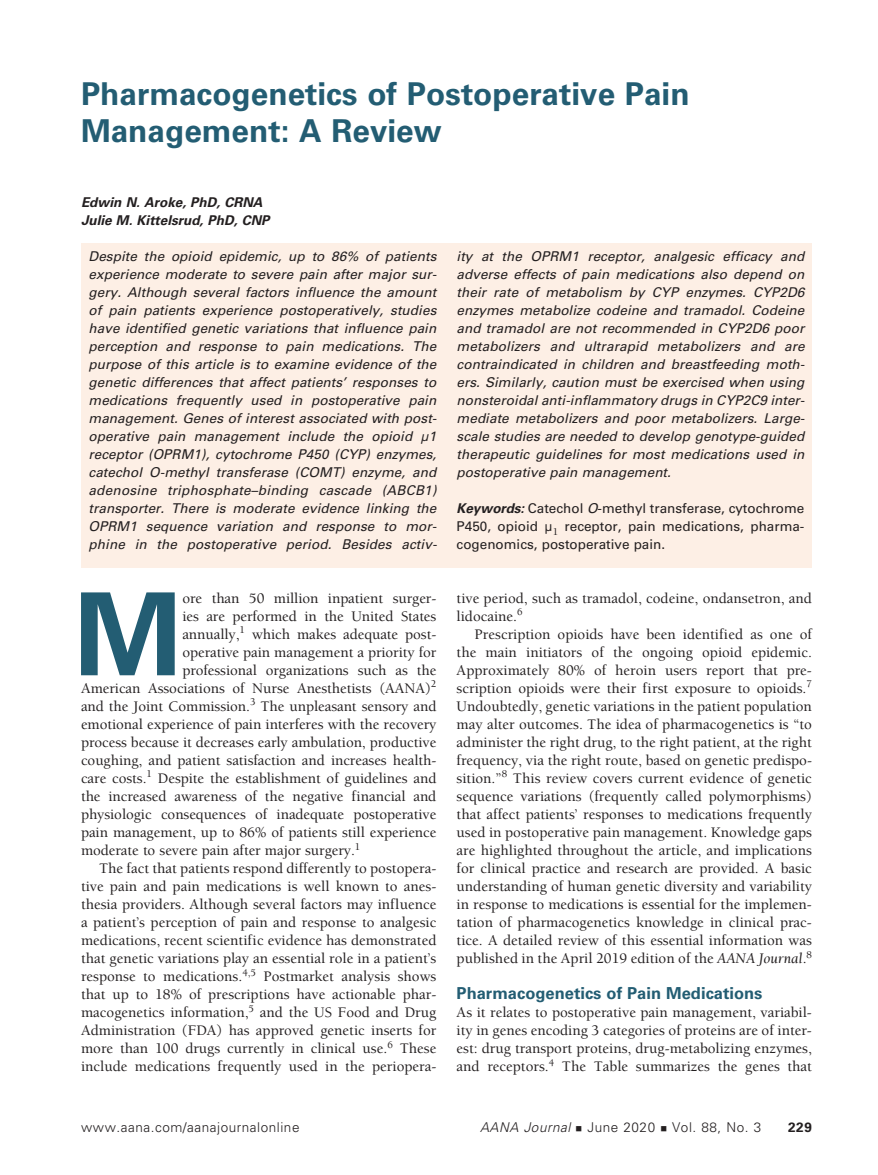
<style>
.page{position:relative;width:878px;height:1175px;background:#fff}
.page>*{position:absolute;margin:0;border:0;box-sizing:border-box;transform-origin:0 0}
.t1{font:700 114.6px "Univers";color:#235d73}
.t2{font:700 31.5px/37.5px "Univers";color:#235d73}
.t3{font:700 16.5px "Univers";color:#235d73}
.t4{font:500 15px/18px "Berkeley";color:#231f20;text-align:justify}
.t5{font:italic 13.5px/18px "Univers";letter-spacing:.005em;color:#231f20;text-align:justify}
.t6{font:13.5px/18px "Univers";color:#231f20;text-align:justify}
.t7{font:300 13.5px "Univers";letter-spacing:.04em;color:#231f20}
.t8{font:italic 700 13.5px/18px "Univers";color:#231f20}
.t9{font:700 13.5px "Univers";color:#231f20}
.s1{font-weight:700;font-style:italic}
.s2{font-style:italic}
.s3{font-weight:400;font-style:italic}
</style>
<div class="page">
<div style="left:81px;top:243px;width:731px;height:324px;background:#fdefe5"></div>
<h2 class="t2" style="left:81px;top:75px;width:610px">Pharmacogenetics of Postoperative Pain<br>Management: A Review</h2>
<p class="t8" style="left:81px;top:193px;width:190px">Edwin N. Aroke, PhD, CRNA<br>Julie M. Kittelsrud, PhD, CNP</p>
<p class="t5" style="left:88px;top:247px;width:350px">Despite the opioid epidemic, up to 86% of patients experience moderate to severe pain after major sur&shy;gery. Although several factors influence the amount of pain patients experience postoperatively, studies have identified genetic variations that influence pain perception and response to pain medications. The purpose of this article is to examine evidence of the genetic differences that affect patients’ responses to medications frequently used in postoperative pain management. Genes of interest associated with post&shy;operative pain management include the opioid μ1 receptor (OPRM1), cytochrome P450 (CYP) enzymes, catechol O-methyl transferase (COMT) enzyme, and adenosine triphosphate–binding cascade (ABCB1) transporter. There is moderate evidence linking the OPRM1 sequence variation and response to mor&shy;phine in the postoperative period. Besides activ-</p>
<p class="t5" style="left:456px;top:247px;width:349px">ity at the OPRM1 receptor, analgesic efficacy and adverse effects of pain medications also depend on their rate of metabolism by CYP enzymes. CYP2D6 enzymes metabolize codeine and tramadol. Codeine and tramadol are not recommended in CYP2D6 poor metabolizers and ultrarapid metabolizers and are contraindicated in children and breastfeeding moth&shy;ers. Similarly, caution must be exercised when using nonsteroidal anti-inflammatory drugs in CYP2C9 inter&shy;mediate metabolizers and poor metabolizers. Large&shy;scale studies are needed to develop genotype-guided therapeutic guidelines for most medications used in postoperative pain management.</p>
<p class="t6" style="left:456px;top:499px;width:349px"><span class="s1">Keywords:</span> Catechol <span class="s2">O</span>-methyl transferase, cytochrome P450, opioid μ<sub>1</sub> receptor, pain medications, pharma&shy;cogenomics, postoperative pain.</p>
<h1 class="t1" style="left:74px;top:568px;width:110px">M</h1>
<p class="t4" style="left:182px;top:590px;width:255px">ore than 50 million inpatient surger-</p>
<p class="t4" style="left:182px;top:608px;width:255px">ies are performed in the United States</p>
<p class="t4" style="left:182px;top:626px;width:255px">annually,<sup>1</sup> which makes adequate post-</p>
<p class="t4" style="left:182px;top:644px;width:255px">operative pain management a priority for</p>
<p class="t4" style="left:182px;top:662px;width:255px">professional organizations such as the</p>
<p class="t4" style="left:81px;top:680px;width:357px">American Associations of Nurse Anesthetists (AANA)<sup>2</sup></p>
<p class="t4" style="left:81px;top:698px;width:357px">and the Joint Commission.<sup>3</sup> The unpleasant sensory and</p>
<p class="t4" style="left:81px;top:716px;width:357px">emotional experience of pain interferes with the recovery</p>
<p class="t4" style="left:81px;top:734px;width:357px">process because it decreases early ambulation, productive</p>
<p class="t4" style="left:81px;top:752px;width:357px">coughing, and patient satisfaction and increases health-</p>
<p class="t4" style="left:81px;top:770px;width:357px">care costs.<sup>1</sup> Despite the establishment of guidelines and</p>
<p class="t4" style="left:81px;top:788px;width:357px">the increased awareness of the negative financial and</p>
<p class="t4" style="left:81px;top:806px;width:357px">physiologic consequences of inadequate postoperative</p>
<p class="t4" style="left:81px;top:824px;width:357px">pain management, up to 86% of patients still experience</p>
<p class="t4" style="left:81px;top:842px;width:281px">moderate to severe pain after major surgery.<sup>1</sup></p>
<p class="t4" style="left:99px;top:860px;width:339px">The fact that patients respond differently to postopera-</p>
<p class="t4" style="left:81px;top:878px;width:357px">tive pain and pain medications is well known to anes-</p>
<p class="t4" style="left:81px;top:896px;width:357px">thesia providers. Although several factors may influence</p>
<p class="t4" style="left:81px;top:914px;width:357px">a patient’s perception of pain and response to analgesic</p>
<p class="t4" style="left:81px;top:932px;width:357px">medications, recent scientific evidence has demonstrated</p>
<p class="t4" style="left:81px;top:950px;width:357px">that genetic variations play an essential role in a patient’s</p>
<p class="t4" style="left:81px;top:968px;width:357px">response to medications.<sup>4,5</sup> Postmarket analysis shows</p>
<p class="t4" style="left:81px;top:986px;width:357px">that up to 18% of prescriptions have actionable phar-</p>
<p class="t4" style="left:81px;top:1004px;width:357px">macogenetics information,<sup>5</sup> and the US Food and Drug</p>
<p class="t4" style="left:81px;top:1022px;width:357px">Administration (FDA) has approved genetic inserts for</p>
<p class="t4" style="left:81px;top:1040px;width:357px">more than 100 drugs currently in clinical use.<sup>6</sup> These</p>
<p class="t4" style="left:81px;top:1058px;width:357px">include medications frequently used in the periopera-</p>
<p class="t4" style="left:456px;top:590px;width:357px">tive period, such as tramadol, codeine, ondansetron, and lidocaine.<sup>6</sup></p>
<p class="t4" style="left:456px;top:626px;width:357px;text-indent:18px">Prescription opioids have been identified as one of the main initiators of the ongoing opioid epidemic.<br>Approximately 80% of heroin users report that pre&shy;scription opioids were their first exposure to opioids.<sup>7<br></sup>Undoubtedly, genetic variations in the patient population may alter outcomes. The idea of pharmacogenetics is “to administer the right drug, to the right patient, at the right frequency, via the right route, based on genetic predispo&shy;sition.”<sup>8</sup> This review covers current evidence of genetic sequence variations (frequently called polymorphisms) that affect patients’ responses to medications frequently used in postoperative pain management. Knowledge gaps are highlighted throughout the article, and implications for clinical practice and research are provided. A basic understanding of human genetic diversity and variability in response to medications is essential for the implemen&shy;tation of pharmacogenetics knowledge in clinical prac&shy;tice. A detailed review of this essential information was published in the April 2019 edition of the <span class="s3">AANA Journal</span>.<sup>8</sup></p>
<p class="t3" style="left:456px;top:984px;width:307px">Pharmacogenetics of Pain Medications</p>
<p class="t4" style="left:456px;top:1004px;width:357px">As it relates to postoperative pain management, variabil&shy;ity in genes encoding 3 categories of proteins are of inter&shy;est: drug transport proteins, drug-metabolizing enzymes, and receptors.<sup>4</sup> The Table summarizes the genes that</p>
<p class="t7" style="left:81px;top:1119px;width:220px">www.aana.com/aanajournalonline</p>
<p class="t7" style="left:480px;top:1119px;width:283px"><span class="s2">AANA Journal</span> ■ June 2020 ■ Vol. 88, No. 3</p>
<p class="t9" style="left:788px;top:1119px;width:25px">229</p>
</div>
